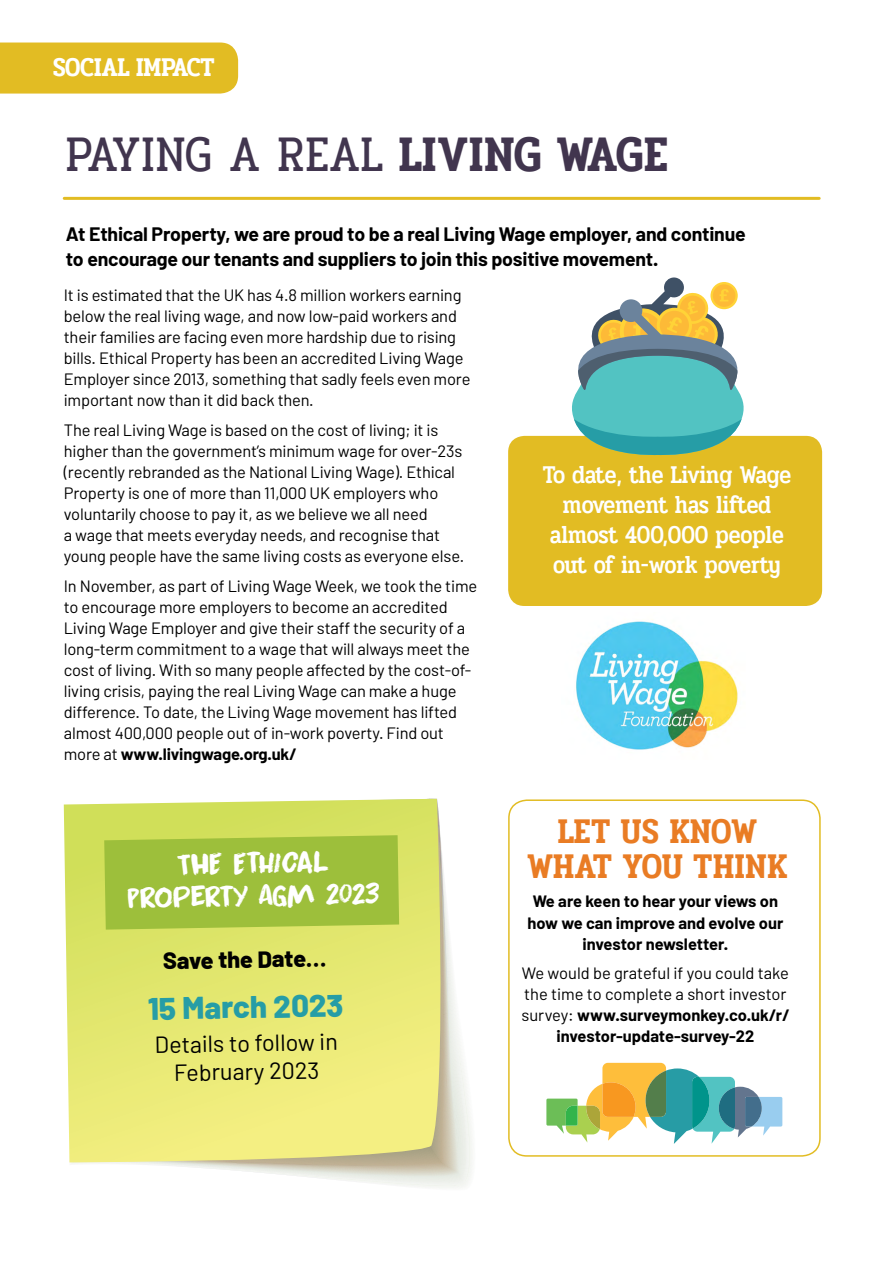
<style>
.page{position:relative;width:893px;height:1263px;background:#fff}
.page>*{position:absolute;margin:0;border:0;box-sizing:border-box;transform-origin:0 0}
.t1{font:51px "Pridi";color:#41354e;scale:.85 1}
.t2{font:600 36px/34.5px "Pridi";letter-spacing:.01em;color:#e97c24;text-align:center;scale:.85 1}
.t3{font:800 31.2px "Barlow";color:#269da6}
.t4{font:30px/33px "Apex Brush";color:#fff;text-align:center}
.t5{font:600 27px "Pridi";letter-spacing:-.015em;color:#fff;scale:.85 1}
.t6{font:500 25.5px/30px "Pridi";color:#fff;text-align:center;scale:.85 1}
.t7{font:23.4px/28px "Barlow";color:#000;text-align:center}
.t8{font:800 23.4px "Barlow";color:#000}
.t9{font:700 19.5px/25.5px "Barlow";letter-spacing:-.01em;color:#000}
.t10{font:16.5px/21px "Barlow";letter-spacing:-.01em;color:#000}
.t11{font:700 16.5px/21px "Barlow";color:#000;text-align:center}
.s1{font-weight:600}
.s2{font-weight:700}
</style>
<div class="page">
<svg style="left:64px;top:799px;width:384px;height:363px;background:#e4e676"></svg>
<hr style="left:64px;top:197px;width:755px;height:3px;background:#e2bc23">
<div style="left:0;top:43px;width:238px;height:51px;background:#e2bc23"></div>
<img style="left:576px;top:621px;width:162px;height:129px">
<div style="left:508px;top:436px;width:314px;height:170px;background:#e2bc23;border-radius:16px"></div>
<svg style="left:104px;top:835px;width:295px;height:95px;background:#a0c13d"></svg>
<div style="left:508px;top:799px;width:313px;height:358px;border:2px solid #e2bc23;border-radius:18px"></div>
<svg style="left:546px;top:1063px;width:236px;height:81px"></svg>
<svg style="left:572px;top:277px;width:180px;height:178px"></svg>
<h3 class="t5" style="left:53px;top:48px;width:17px">SOCIA</h3>
<h3 class="t5" style="left:117px;top:48px;width:116px">L IMPACT</h3>
<h1 class="t1" style="left:66px;top:118px;width:708px">PAYING A REAL <span class="s1">LIVING WAGE</span></h1>
<p class="t9" style="left:66px;top:221px;width:681px">At Ethical Property, we are proud to be a real Living Wage employer, and continue to encourage our tenants and suppliers to join this positive movement.</p>
<p class="t10" style="left:64px;top:285px;width:408px">It is estimated that the U K has 4.8 million workers earning below the real living wage, and now low-paid workers and their families are facing even more hardship due to rising bills. Ethical Property has been an accredited Living Wage Employer since 2013, something that sadly feels even more important now than it did back then.</p>
<p class="t10" style="left:64px;top:419px;width:402px">The real Living Wage is based on the cost of living; it is higher than the government’s minimum wage for over-23s (recently rebranded as the National Living Wage). Ethical Property is one of more than 11,000 U K employers who voluntarily choose to pay it, as we believe we all need<br>a wage that meets everyday needs, and recognise that young people have the same living costs as everyone else.</p>
<p class="t10" style="left:64px;top:575px;width:415px">In November, as part of Living Wage Week, we took the time to encourage more employers to become an accredited Living Wage Employer and give their staff the security of a long-term commitment to a wage that will always meet the cost of living. With so many people affected by the cost-of&shy;living crisis, paying the real Living Wage can make a huge difference. To date, the Living Wage movement has lifted almost 400,000 people out of in-work poverty. Find out more at <span class="s2">www.livingwage.org.uk/</span></p>
<h3 class="t4" style="left:126px;top:848px;width:255px;rotate:-1deg">THE Ethical<br>Property AGM 2023</h3>
<h3 class="t8" style="left:163px;top:943px;width:165px;rotate:-1deg">Save the Date…</h3>
<h3 class="t3" style="left:148px;top:985px;width:197px;rotate:-1deg">15 March 2023</h3>
<h3 class="t7" style="left:154px;top:1030px;width:185px;rotate:-1deg">Details to follow in<br>February 2023</h3>
<h3 class="t6" style="left:543px;top:460px;width:293px">To date, the Living Wage movement has lifted almost 400,000 people out of in-work poverty</h3>
<h2 class="t2" style="left:527px;top:815px;width:308px">LET US KNOW<br>WHAT YOU THINK</h2>
<p class="t11" style="left:527px;top:891px;width:258px">We are keen to hear your views on how we can improve and evolve our investor newsletter.</p>
<p class="t10" style="left:521px;top:962px;width:269px;text-align:center">We would be grateful if you could take the time to complete a short investor survey: <span class="s2">www.surveymonkey.co.uk/r/ investor-update-survey-22</span></p>
</div>
